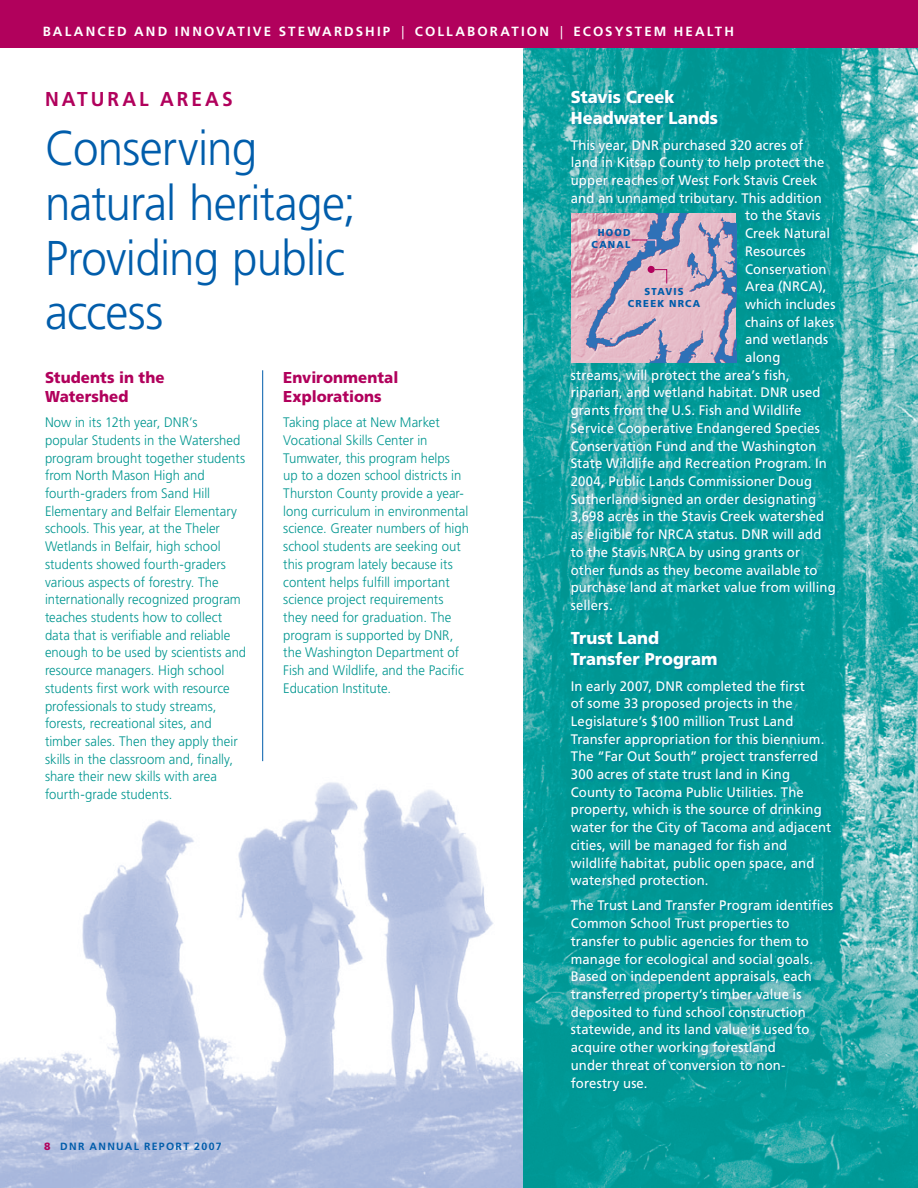
<style>
.page{position:relative;width:918px;height:1188px;background:#fff}
.page>*{position:absolute;margin:0;border:0;box-sizing:border-box;transform-origin:0 0}
.t1{font:300 48.75px/54.6px "Frutiger";letter-spacing:-.02em;color:#015dab;scale:.94 1}
.t2{font:700 20.1px "Frutiger";color:#b1015c;scale:.95 1}
.t3{font:900 17.25px/21px "Frutiger";color:#fff;scale:.95 1}
.t4{font:900 15.75px/19.5px "Frutiger";letter-spacing:.005em;color:#b1015c;scale:.95 1}
.t5{font:13.8px/17.7px "Frutiger";letter-spacing:.01em;color:#fff;scale:.95 1}
.t6{font:300 13.8px/17.7px "Frutiger";color:#009690;scale:.95 1}
.t7{font:700 13.35px "Frutiger";letter-spacing:.16em;color:#fff}
.t8{font:700 10.5px "Frutiger";letter-spacing:.125em;color:#015dab}
.t9{font:900 10.05px/12px "Frutiger";letter-spacing:.125em;color:#015dab;text-align:right;scale:.95 1}
.s1{font-weight:400;font-stretch:condensed}
.s2{font-weight:900;color:#b1015c}
</style>
<div class="page">
<img style="left:0;top:669px;width:524px;height:519px">
<img style="left:524px;top:48px;width:394px;height:1140px">
<div style="left:0;top:0;width:918px;height:48px;background:#b1015c"></div>
<hr style="left:262px;top:370px;width:1px;height:391px;background:#015dab">
<div style="left:571px;top:91px;width:287px;height:1041px;background:#015dab;opacity:.29"></div>
<img style="left:572px;top:213px;width:164px;height:149px">
<div style="left:648px;top:266px;width:7px;height:7px;background:#b1015c;border-radius:50%"></div>
<svg style="left:654px;top:269px;width:14px;height:15px"></svg>
<svg style="left:631px;top:239px;width:26px;height:8px"></svg>
<p class="t7" style="left:43px;top:23px;width:393px">BAL ANCED AND INNOVATIVE STEWARDSHIP <span class="s1">|</span> COLL</p>
<p class="t7" style="left:455px;top:23px;width:280px">ABORATION <span class="s1">|</span> ECOSYSTEM HEALTH</p>
<h2 class="t2" style="left:45px;top:87px;width:138px">NAT URA L AREAS</h2>
<h1 class="t1" style="left:45px;top:121px;width:332px">Conserving natural heritage;<br>Providing public access</h1>
<p class="t4" style="left:45px;top:367px;width:128px">Students in the<br>Watershed</p>
<p class="t6" style="left:45px;top:414px;width:213px">Now in its 12th year, DNR’s<br>popular Students in the Watershed program brought together students from North Mason High and fourth-graders from Sand Hill<br>Elementary and Belfair Elementary schools. This year, at the Theler<br>Wetlands in Belfair, high school students showed fourth-graders various aspects of forestry. The internationally recognized program teaches students how to collect data that is verifiable and reliable enough to be used by scientists and resource managers. High school students first work with resource professionals to study streams, forests, recreational sites, and timber sales. Then they apply their skills in the classroom and, finally, share their new skills with area fourth-grade students.</p>
<p class="t4" style="left:283px;top:367px;width:123px">Environmental<br>Explorations</p>
<p class="t6" style="left:283px;top:414px;width:197px">Taking place at New Market<br>Vocational Skills Center in<br>Tumwater, this program helps<br>up to a dozen school districts in<br>Thurston County provide a year&shy;long curriculum in environmental science. Greater numbers of high school students are seeking out this program lately because its content helps fulfill important science project requirements they need for graduation. The program is supported by DNR, the Washington Department of<br>Fish and Wildlife, and the Pacific<br>Education Institute.</p>
<p class="t8" style="left:44px;top:1140px;width:179px"><span class="s2">8</span> DNR ANN UAL REPORT 2007</p>
<p class="t3" style="left:571px;top:87px;width:156px">Stavis Creek<br>Headwater Lands</p>
<p class="t5" style="left:571px;top:136px;width:246px">This year, DNR purchased 320 acres of</p>
<p class="t5" style="left:571px;top:154px;width:268px">land in Kitsap County to help protect the</p>
<p class="t5" style="left:571px;top:171px;width:261px">upper reaches of West Fork Stavis Creek</p>
<p class="t5" style="left:571px;top:189px;width:266px">and an unnamed tributary. This addition</p>
<p class="t5" style="left:745px;top:207px;width:81px">to the Stavis</p>
<p class="t5" style="left:745px;top:224px;width:91px">Creek N atural</p>
<p class="t5" style="left:745px;top:242px;width:65px">Resources</p>
<p class="t5" style="left:745px;top:260px;width:87px">Conservation</p>
<p class="t5" style="left:745px;top:277px;width:50px">Area (NRCA</p>
<p class="t5" style="left:818px;top:277px;width:10px">),</p>
<p class="t5" style="left:745px;top:295px;width:97px">which includes</p>
<p class="t5" style="left:745px;top:313px;width:95px">chains of lakes</p>
<p class="t5" style="left:745px;top:331px;width:89px">and wetlands</p>
<p class="t5" style="left:745px;top:348px;width:39px">along</p>
<p class="t5" style="left:571px;top:366px;width:232px">streams, will protect the area’s fish,</p>
<p class="t5" style="left:571px;top:384px;width:264px">riparian, and wetland habitat. DNR used</p>
<p class="t5" style="left:571px;top:401px;width:244px">grants from the U.S. Fish and Wildlife</p>
<p class="t5" style="left:571px;top:419px;width:264px">Service Cooperative Endangered Species</p>
<p class="t5" style="left:571px;top:437px;width:260px">Conservation Fund and the Washington</p>
<p class="t5" style="left:571px;top:455px;width:271px">State Wildlife and Recreation Program. In</p>
<p class="t5" style="left:571px;top:472px;width:255px">2004, Public Lands Commissioner Doug</p>
<p class="t5" style="left:571px;top:490px;width:260px">Sutherland signed an order designating</p>
<p class="t5" style="left:571px;top:508px;width:268px">3,698 acres in the Stavis Creek watershed</p>
<p class="t5" style="left:571px;top:525px;width:102px">as eligible for NRCA</p>
<p class="t5" style="left:697px;top:525px;width:132px">status. DNR will add</p>
<p class="t5" style="left:571px;top:543px;width:94px">to the Stavis NRCA</p>
<p class="t9" style="left:592px;top:227px;width:42px">Hood<br>Canal</p>
<p class="t9" style="left:628px;top:285px;width:62px">Stavis<br>Creek NRCA</p>
<p class="t5" style="left:571px;top:543px;width:280px;text-indent:118px">by using grants or other funds as they become available to purchase land at market value from willing sellers.</p>
<p class="t3" style="left:571px;top:628px;width:156px">Trust Land<br>Transfer Program</p>
<p class="t5" style="left:571px;top:677px;width:276px">In early 2007, DNR completed the first<br>of some 33 proposed projects in the Legislature’s $100 million Trust Land Transfer appropriation for this biennium.<br>The “Far Out South” project transferred 300 acres of state trust land in King County to Tacoma Public Utilities. The property, which is the source of drinking water for the City of Tacoma and adjacent cities, will be managed for fish and wildlife habitat, public open space, and watershed protection.</p>
<p class="t5" style="left:571px;top:897px;width:278px">The Trust Land Transfer Program identifies Common School Trust properties to transfer to public agencies for them to manage for ecological and social goals.<br>Based on independent appraisals, each transferred property’s timber value is deposited to fund school construction statewide, and its land value is used to acquire other working forestland<br>under threat of conversion to non&shy;forestry use.</p>
</div>
